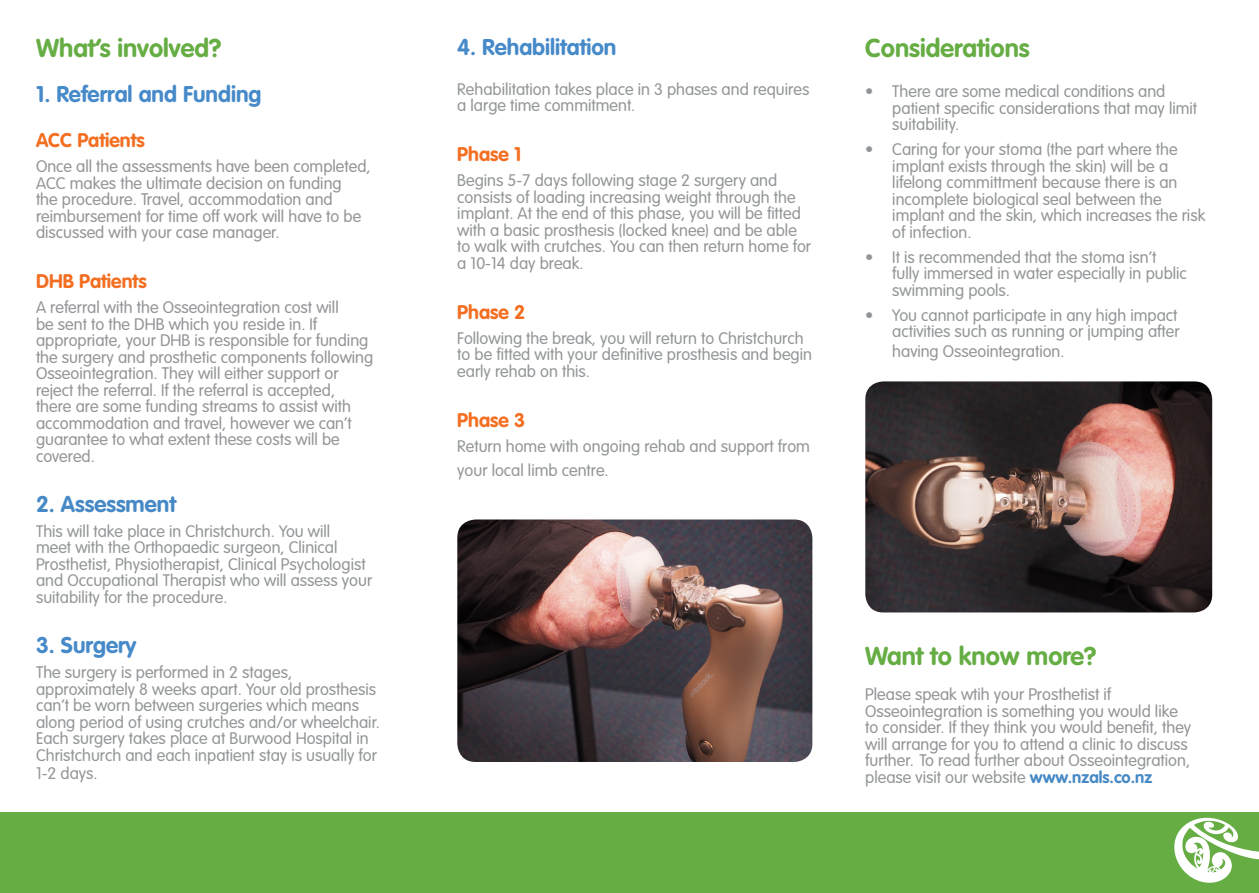
<style>
.page{position:relative;width:1259px;height:893px;background:#fff}
.page>*{position:absolute;margin:0;border:0;box-sizing:border-box;transform-origin:0 0}
.t1{font:700 25.5px "VAG Rounded Std";color:#66ad44}
.t2{font:700 22.5px "VAG Rounded Std";color:#468ac9}
.t3{font:700 22.5px "VAG Rounded Std";color:#4689c5}
.t4{font:700 19.5px "VAG Rounded Std";color:#f36e21}
.t5{font:300 16.5px/16.5px "VAG Rounded Std";color:#939698}
.t6{font:300 16.5px/16.5px "VAG Rounded Std";color:#939598}
.s1{color:#939698}
.s2{font-weight:700;color:#4689c5}
</style>
<div class="page">
<div style="left:0;top:813px;width:1259px;height:80px;background:#66ad44"></div>
<svg style="left:1174px;top:818px;width:85px;height:65px"></svg>
<img style="left:457px;top:519px;width:355px;height:243px">
<img style="left:865px;top:381px;width:347px;height:231px">
<p class="t1" style="left:36px;top:33px;width:187px">What’s involved?</p>
<p class="t2" style="left:36px;top:81px;width:227px">1. Referral and Funding</p>
<p class="t4" style="left:36px;top:129px;width:110px">ACC Patients</p>
<p class="t6" style="left:36px;top:159px;width:336px">Once all the assessments have been completed, ACC makes the ultimate decision on funding<br>the procedure. Travel, accommodation and reimbursement for time off work will have to be discussed with your case manager.</p>
<p class="t4" style="left:36px;top:270px;width:112px">DHB Patients</p>
<p class="t6" style="left:36px;top:300px;width:339px">A referral with the Osseointegration cost will<br>be sent to the DHB which you reside in. If appropriate, your DHB is responsible for funding the surgery and prosthetic components following Osseointegration. They will either support or reject the referral. If the referral is accepted, there are some funding streams to assist with accommodation and travel, however we can’t guarantee to what extent these costs will be covered.</p>
<p class="t3" style="left:36px;top:491px;width:141px">2. Assessment</p>
<p class="t5" style="left:36px;top:523px;width:338px">This will take place in Christchurch. You will<br>meet with the Orthopaedic surgeon, Clinical Prosthetist, Physiotherapist, Clinical Psychologist and Occupational Therapist who will assess your suitability for the procedure.</p>
<p class="t2" style="left:36px;top:632px;width:102px">3. Surgery</p>
<p class="t5" style="left:36px;top:664px;width:345px">The surgery is performed in 2 stages, approximately 8 weeks apart. Your old prosthesis can’t be worn between surgeries which means along period of using crutches and/or wheelchair.<br>Each surgery takes place at Burwood Hospital in Christchurch and each inpatient stay is usually for</p>
<p class="t5" style="left:36px;top:765px;width:63px">1-2 days.</p>
<p class="t2" style="left:457px;top:34px;width:161px">4. Rehabilitation</p>
<p class="t5" style="left:457px;top:81px;width:353px">Rehabilitation takes place in 3 phases and requires a large time commitment.</p>
<p class="t4" style="left:457px;top:143px;width:66px">Phase 1</p>
<p class="t5" style="left:457px;top:173px;width:355px">Begins 5-7 days following stage 2 surgery and consists of loading increasing weight through the implant. At the end of this phase, you will be fitted with a basic prosthesis (locked knee) and be able to walk with crutches. You can then return home for a 10-14 day break.</p>
<p class="t4" style="left:457px;top:301px;width:70px">Phase 2</p>
<p class="t5" style="left:457px;top:330px;width:356px">Following the break, you will return to Christchurch to be fitted with your definitive prosthesis and begin early rehab on this.</p>
<p class="t4" style="left:457px;top:409px;width:70px">Phase 3</p>
<p class="t5" style="left:457px;top:435px;width:354px;line-height:24px">Return home with ongoing rehab and support from your local limb centre.</p>
<p class="t1" style="left:865px;top:33px;width:166px">Considerations</p>
<p class="t5" style="left:892px;top:84px;width:306px;text-indent:-27px">• There are some medical conditions and patient specific considerations that may limit suitability.</p>
<p class="t5" style="left:892px;top:142px;width:314px;text-indent:-27px">• Caring for your stoma (the part where the implant exists through the skin) will be a lifelong committment because there is an incomplete biological seal between the implant and the skin, which increases the risk of infection.</p>
<p class="t5" style="left:892px;top:249px;width:296px;text-indent:-27px">• It is recommended that the stoma isn’t fully immersed in water especially in public swimming pools.</p>
<p class="t5" style="left:865px;top:307px;width:316px;text-align:right">• You cannot participate in any high impact activities such as running or jumping after</p>
<p class="t5" style="left:892px;top:343px;width:174px">having Osseointegration.</p>
<p class="t1" style="left:865px;top:641px;width:233px">Want to know more?</p>
<p class="t6" style="left:865px;top:686px;width:327px">Please speak wtih your Prosthetist if Osseointegration is something you would like to consider. If they think you would benefit, they will arrange for you to attend a clinic to discuss further. <span class="s1">To read further about Osseointegration, please visit our website</span> <span class="s2">www.nzals.co.nz</span></p>
</div>
